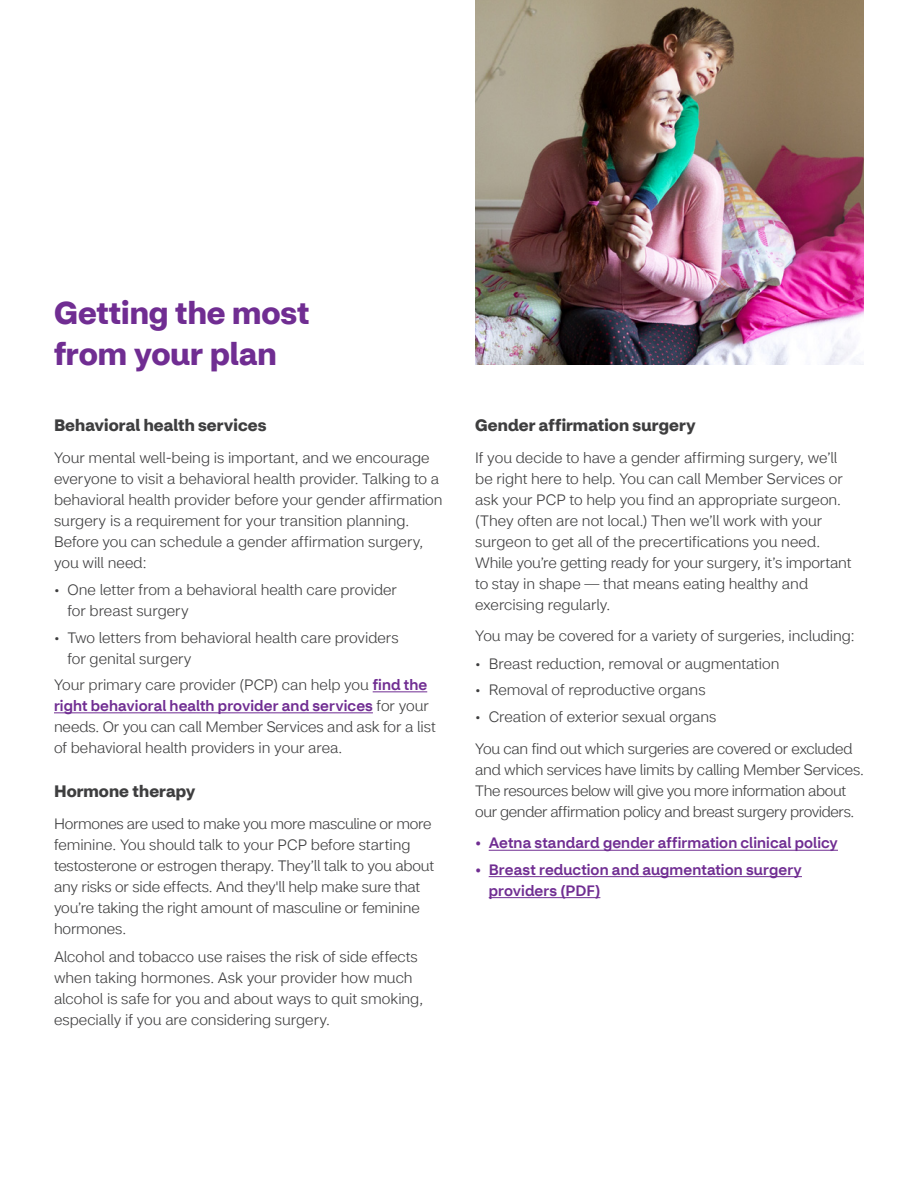
<style>
.page{position:relative;width:918px;height:1188px;background:#fff}
.page>*{position:absolute;margin:0;border:0;box-sizing:border-box;transform-origin:0 0}
.t1{font:700 31.5px/40.5px "CVS Health Sans";color:#702d92}
.t2{font:700 16.5px "CVS Health Sans";letter-spacing:.005em;color:#3e3e3f}
.t3{font:300 15px/21px "CVS Health Sans";letter-spacing:-.005em;color:#3e3e3f}
.t4{font:500 15px/21px "CVS Health Sans";letter-spacing:.01em;color:#702d92}
.s1{font-weight:500;color:#702d92}
</style>
<div class="page">
<img style="left:475px;top:0;width:389px;height:364px">
<hr style="left:373px;top:691px;width:54px;height:1px;background:#702d92">
<hr style="left:54px;top:712px;width:319px;height:1px;background:#702d92">
<hr style="left:489px;top:850px;width:349px;height:1px;background:#702d92">
<hr style="left:489px;top:876px;width:313px;height:1px;background:#702d92">
<hr style="left:489px;top:897px;width:111px;height:1px;background:#702d92">
<h3 class="t1" style="left:54px;top:293px;width:257px">Getting the most from your plan</h3>
<h4 class="t2" style="left:54px;top:415px;width:214px">Behavioral health services</h4>
<p class="t3" style="left:54px;top:447px;width:390px">Your mental well-being is important, and we encourage everyone to visit a behavioral health provider. Talking to a behavioral health provider before your gender affirmation surgery is a requirement for your transition planning.<br>Before you can schedule a gender affirmation surgery, you will need:</p>
<p class="t3" style="left:68px;top:580px;width:331px;text-indent:-14px">• One letter from a behavioral health care provider for breast surgery</p>
<p class="t3" style="left:68px;top:627px;width:333px;text-indent:-14px">• Two letters from behavioral health care providers for genital surgery</p>
<p class="t3" style="left:54px;top:674px;width:383px">Your primary care provider (PCP) can help you <span class="s1">find the right behavioral health provider and services</span> for your needs. Or you can call Member Services and ask for a list of behavioral health providers in your area.</p>
<h4 class="t2" style="left:54px;top:781px;width:143px">Hormone therapy</h4>
<p class="t3" style="left:54px;top:813px;width:382px">Hormones are used to make you more masculine or more feminine. You should talk to your PCP before starting testosterone or estrogen therapy. They’ll talk to you about any risks or side effects. And they'll help make sure that you’re taking the right amount of masculine or feminine hormones.</p>
<p class="t3" style="left:54px;top:946px;width:371px">Alcohol and tobacco use raises the risk of side effects when taking hormones. Ask your provider how much alcohol is safe for you and about ways to quit smoking, especially if you are considering surgery.</p>
<h4 class="t2" style="left:475px;top:415px;width:222px">Gender affirmation surgery</h4>
<p class="t3" style="left:475px;top:447px;width:378px">If you decide to have a gender affirming surgery, we’ll be right here to help. You can call Member Services or ask your PCP to help you find an appropriate surgeon. (They often are not local.) Then we’ll work with your surgeon to get all of the precertifications you need.<br>While you’re getting ready for your surgery, it’s important to stay in shape — that means eating healthy and exercising regularly.</p>
<p class="t3" style="left:475px;top:626px;width:381px">You may be covered for a variety of surgeries, including:</p>
<p class="t3" style="left:475px;top:653px;width:306px">• Breast reduction, removal or augmentation</p>
<p class="t3" style="left:475px;top:680px;width:232px">• Removal of reproductive organs</p>
<p class="t3" style="left:475px;top:706px;width:243px">• Creation of exterior sexual organs</p>
<p class="t3" style="left:475px;top:738px;width:390px">You can find out which surgeries are covered or excluded and which services have limits by calling Member Services.<br>The resources below will give you more information about our gender affirmation policy and breast surgery providers.</p>
<p class="t4" style="left:475px;top:833px;width:364px">• Aetna standard gender affirmation clinical policy</p>
<p class="t4" style="left:489px;top:859px;width:315px;text-indent:-13px">• Breast reduction and augmentation surgery providers (PDF)</p>
</div>
